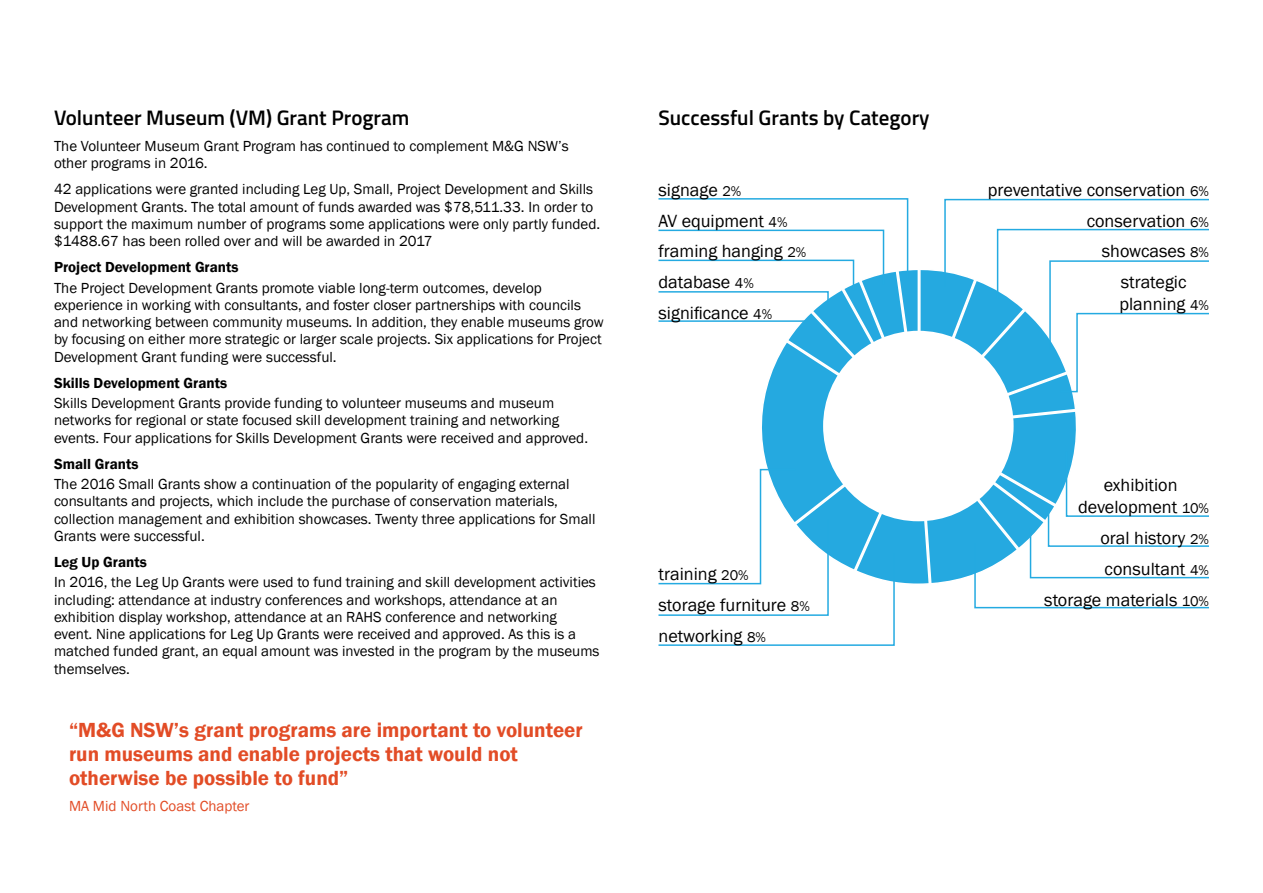
<style>
.page{position:relative;width:1263px;height:893px;background:#fff}
.page>*{position:absolute;margin:0;border:0;box-sizing:border-box;transform-origin:0 0}
.t1{font:600 21px/24.2px "Franklin Gothic";color:#e24c26}
.t2{font:600 21px "Titillium";color:#000}
.t3{font:18.15px "Franklin Gothic";color:#000}
.t4{font:15px/17.2px "Franklin Gothic";color:#000}
.t5{font:600 15px "Franklin Gothic";color:#000}
.t6{font:15px "Franklin Gothic";color:#e24c26}
.s1{font-size:14.55px}
</style>
<div class="page">
<svg style="left:658px;top:198px;width:551px;height:448px"></svg>
<p class="t2" style="left:54px;top:101px;width:357px">Volunteer Museum (VM) Grant Program</p>
<p class="t4" style="left:54px;top:138px;width:516px">The Volunteer Museum Grant Program has continued to complement M&amp;G NSW’s other programs in 2016.</p>
<p class="t4" style="left:54px;top:181px;width:548px">42 applications were granted including Leg Up, Small, Project Development and Skills Development Grants. The total amount of funds awarded was $78,511.33. In order to support the maximum number of programs some applications were only partly funded. $1488.67 has been rolled over and will be awarded in 2017</p>
<p class="t5" style="left:54px;top:258px;width:186px">Project Development Grants</p>
<p class="t4" style="left:54px;top:279px;width:551px">The Project Development Grants promote viable long-term outcomes, develop experience in working with consultants, and foster closer partnerships with councils and networking between community museums. In addition, they enable museums grow by focusing on either more strategic or larger scale projects. Six applications for Project Development Grant funding were successful.</p>
<p class="t5" style="left:54px;top:374px;width:175px">Skills Development Grants</p>
<p class="t4" style="left:54px;top:395px;width:536px">Skills Development Grants provide funding to volunteer museums and museum networks for regional or state focused skill development training and networking events. Four applications for Skills Development Grants were received and approved.</p>
<p class="t5" style="left:54px;top:455px;width:86px">Small Grants</p>
<p class="t4" style="left:54px;top:476px;width:543px">The 2016 Small Grants show a continuation of the popularity of engaging external consultants and projects, which include the purchase of conservation materials, collection management and exhibition showcases. Twenty three applications for Small Grants were successful.</p>
<p class="t5" style="left:54px;top:553px;width:94px">Leg Up Grants</p>
<p class="t4" style="left:54px;top:574px;width:547px">In 2016, the Leg Up Grants were used to fund training and skill development activities including: attendance at industry conferences and workshops, attendance at an exhibition display workshop, attendance at an RAHS conference and networking<br>event. Nine applications for Leg Up Grants were received and approved. As this is a matched funded grant, an equal amount was invested in the program by the museums themselves.</p>
<p class="t1" style="left:69px;top:718px;width:515px">“M&amp;G NSW’s grant programs are important to volunteer run museums and enable projects that would not otherwise be possible to fund”</p>
<p class="t6" style="left:69px;top:797px;width:182px">MA Mid North Coast Chapter</p>
<p class="t2" style="left:658px;top:101px;width:273px">Successful Grants by Category</p>
<p class="t3" style="left:658px;top:178px;width:84px">signage <span class="s1">2%</span></p>
<p class="t3" style="left:658px;top:209px;width:131px">AV equipment <span class="s1">4%</span></p>
<p class="t3" style="left:658px;top:240px;width:149px">framing hanging <span class="s1">2%</span></p>
<p class="t3" style="left:658px;top:271px;width:97px">database <span class="s1">4%</span></p>
<p class="t3" style="left:658px;top:302px;width:115px">significance <span class="s1">4%</span></p>
<p class="t3" style="left:658px;top:563px;width:92px">training <span class="s1">20%</span></p>
<p class="t3" style="left:658px;top:594px;width:153px">storage furniture <span class="s1">8%</span></p>
<p class="t3" style="left:658px;top:625px;width:109px">networking <span class="s1">8%</span></p>
<p class="t3" style="left:988px;top:178px;width:223px">preventative conservation <span class="s1">6%</span></p>
<p class="t3" style="left:1087px;top:209px;width:124px">conservation <span class="s1">6%</span></p>
<p class="t3" style="left:1102px;top:240px;width:109px">showcases <span class="s1">8%</span></p>
<p class="t3" style="left:1121px;top:271px;width:67px">strategic</p>
<p class="t3" style="left:1119px;top:293px;width:91px">planning <span class="s1">4%</span></p>
<p class="t3" style="left:1104px;top:474px;width:75px">exhibition</p>
<p class="t3" style="left:1078px;top:496px;width:132px">development <span class="s1">10%</span></p>
<p class="t3" style="left:1100px;top:527px;width:110px">oral history <span class="s1">2%</span></p>
<p class="t3" style="left:1105px;top:557px;width:106px">consultant <span class="s1">4%</span></p>
<p class="t3" style="left:1044px;top:588px;width:166px">storage materials <span class="s1">10%</span></p>
</div>
